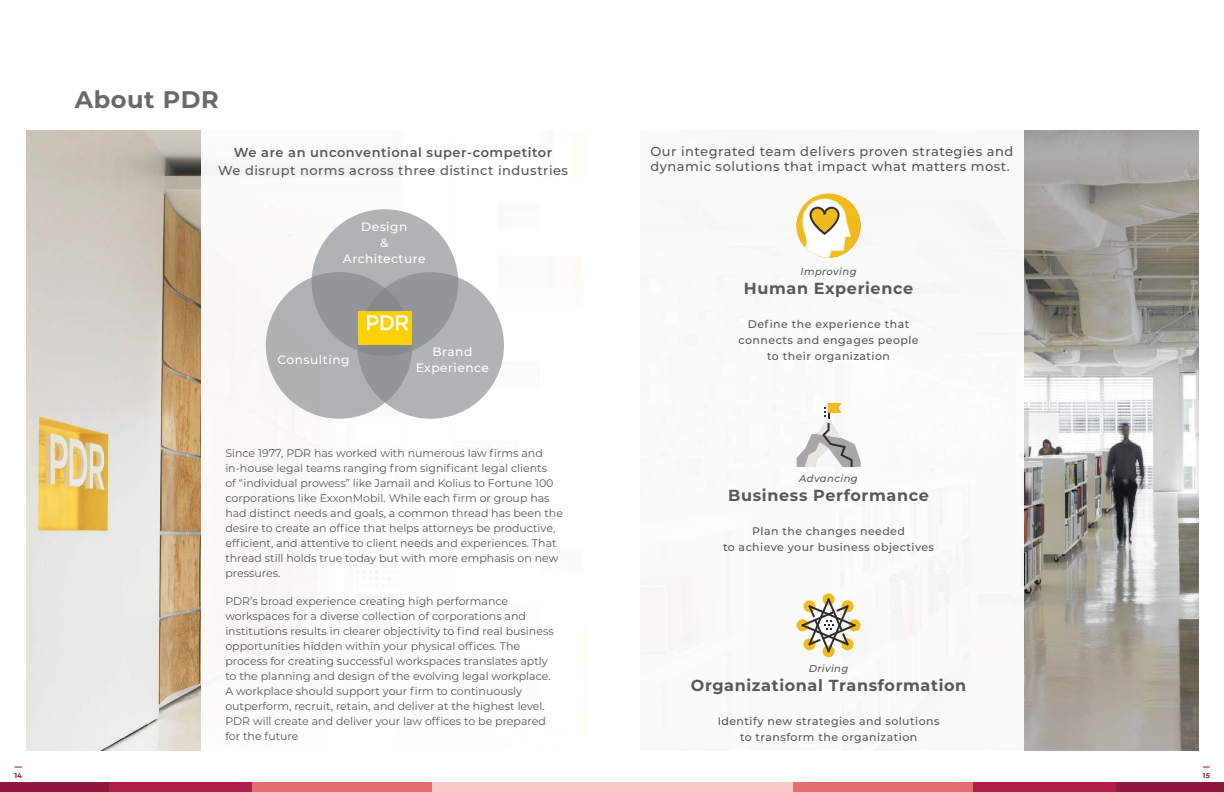
<style>
.page{position:relative;width:1224px;height:792px;background:#fff}
.page>*{position:absolute;margin:0;border:0;box-sizing:border-box;transform-origin:0 0}
.t1{font:700 24px "Montserrat";letter-spacing:.025em;color:#69696c}
.t2{font:700 16px "Montserrat";letter-spacing:.04em;color:#57585a}
.t3{font:500 13px/18.8px "Montserrat";letter-spacing:.04em;color:#57585a;text-align:center}
.t4{font:500 12.2px/15.7px "Montserrat";letter-spacing:.04em;color:#fff;text-align:center}
.t5{font:11px/15px "Montserrat";color:#57585a}
.t6{font:500 11px/16px "Montserrat";letter-spacing:.04em;color:#57585a;text-align:center}
.t7{font:italic 500 10px "Montserrat";letter-spacing:.04em;color:#57585a}
.t8{font:700 7px "Montserrat";color:#8d1a3e}
.s1{font-weight:600}
</style>
<div class="page">
<img style="left:27px;top:130px;width:174px;height:621px">
<div style="left:0;top:783px;width:109px;height:9px;background:#8d1a3d"></div>
<div style="left:109px;top:783px;width:143px;height:9px;background:#ad1f47"></div>
<div style="left:252px;top:783px;width:181px;height:9px;background:#e16f70"></div>
<div style="left:433px;top:783px;width:179px;height:9px;background:#f8cbc6"></div>
<div style="left:312px;top:209px;width:146px;height:147px;background:#b1b2b3;border-radius:50%"></div>
<svg style="left:357px;top:272px;width:147px;height:147px;background:#aaabad"></svg>
<svg style="left:266px;top:272px;width:146px;height:147px;background:#a4a5a5"></svg>
<img style="left:359px;top:311px;width:53px;height:33px">
<div style="left:1116px;top:783px;width:108px;height:9px;background:#8d1a3d"></div>
<div style="left:973px;top:783px;width:143px;height:9px;background:#ad1f47"></div>
<div style="left:792px;top:783px;width:181px;height:9px;background:#e16f70"></div>
<div style="left:612px;top:783px;width:180px;height:9px;background:#f8cbc6"></div>
<img style="left:1024px;top:130px;width:174px;height:621px">
<svg style="left:823px;top:593px;width:12px;height:12px"></svg>
<div style="left:823px;top:645px;width:12px;height:12px;background:#f2ba1a;border-radius:50%"></div>
<div style="left:797px;top:619px;width:12px;height:12px;background:#f2ba1a;border-radius:50%"></div>
<svg style="left:849px;top:619px;width:12px;height:12px"></svg>
<svg style="left:801px;top:598px;width:55px;height:54px"></svg>
<svg style="left:797px;top:403px;width:64px;height:64px"></svg>
<div style="left:797px;top:194px;width:64px;height:64px;background:#f2ba1a;border-radius:50%"></div>
<svg style="left:803px;top:199px;width:48px;height:59px"></svg>
<p class="t8" style="left:14px;top:770px;width:9px">14</p>
<p class="t1" style="left:75px;top:82px;width:145px">About PDR</p>
<p class="t3" style="left:218px;top:142px;width:352px"><span class="s1">We are an unconventional super-competitor<br></span>We disrupt norms across three distinct industries</p>
<p class="t4" style="left:343px;top:219px;width:84px">Design<br>&amp;<br>Architecture</p>
<p class="t4" style="left:278px;top:351px;width:74px">Consulting</p>
<p class="t4" style="left:416px;top:343px;width:75px">Brand<br>Experience</p>
<p class="t5" style="left:225px;top:445px;width:339px">Since 1977, PDR has worked with numerous law firms and in-house legal teams ranging from significant legal clients<br>of “individual prowess” like Jamail and Kolius to Fortune 100 corporations like ExxonMobil. While each firm or group has had distinct needs and goals, a common thread has been the desire to create an office that helps attorneys be productive, efficient, and attentive to client needs and experiences. That thread still holds true today but with more emphasis on new pressures.</p>
<p class="t5" style="left:225px;top:594px;width:330px">PDR’s broad experience creating high performance workspaces for a diverse collection of corporations and institutions results in clearer objectivity to find real business opportunities hidden within your physical offices. The process for creating successful workspaces translates aptly to the planning and design of the evolving legal workplace.<br>A workplace should support your firm to continuously outperform, recruit, retain, and deliver at the highest level.<br>PDR will create and deliver your law offices to be prepared for the future</p>
<p class="t3" style="left:650px;top:143px;width:364px;line-height:15.6px;text-align:left">Our integrated team delivers proven strategies and dynamic solutions that impact what matters most.</p>
<p class="t7" style="left:801px;top:264px;width:57px">Improving</p>
<p class="t2" style="left:744px;top:277px;width:171px">Human Experience</p>
<p class="t6" style="left:739px;top:316px;width:182px">Define the experience that connects and engages people to their organization</p>
<p class="t7" style="left:799px;top:472px;width:60px">Advancing</p>
<p class="t2" style="left:728px;top:484px;width:202px">Business Performance</p>
<p class="t6" style="left:723px;top:523px;width:213px">Plan the changes needed<br>to achieve your business objectives</p>
<p class="t7" style="left:809px;top:661px;width:41px">Driving</p>
<p class="t2" style="left:691px;top:673px;width:277px">Organizational Transformation</p>
<p class="t6" style="left:718px;top:712px;width:223px">Identify new strategies and solutions to transform the organization</p>
<p class="t8" style="left:1203px;top:770px;width:8px">15</p>
</div>
